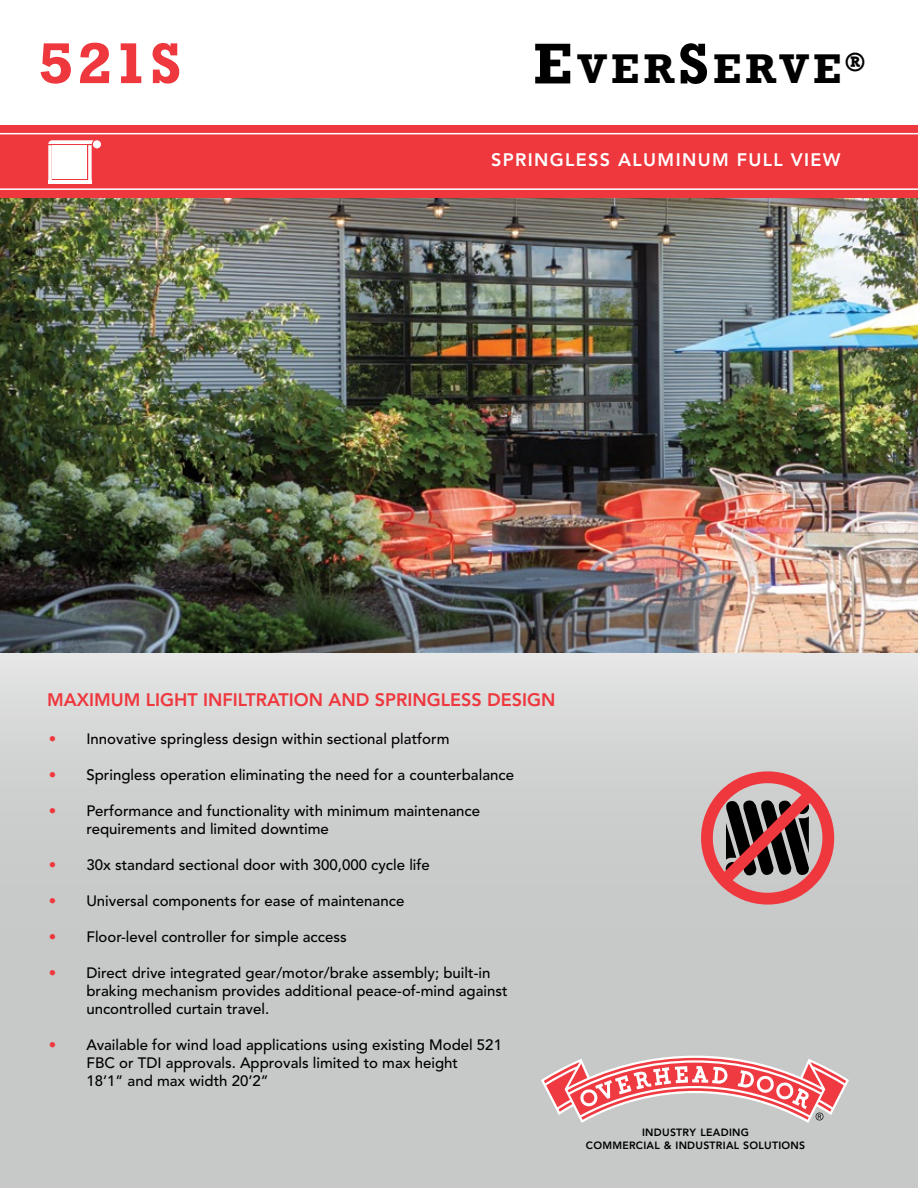
<style>
.page{position:relative;width:918px;height:1188px;background:#fff}
.page>*{position:absolute;margin:0;border:0;box-sizing:border-box;transform-origin:0 0}
.t1{font:700 54px "Rockwell";color:#ef373e}
.t2{font:700 39px "Rockwell";letter-spacing:.105em;color:#000}
.t3{font:800 18px "Avenir LT Std";color:#ef373e}
.t4{font:800 18px "Avenir LT Std";letter-spacing:.075em;color:#fff}
.t5{font:500 15px/18px "Avenir LT Std";color:#000}
.t6{font:800 10.5px/13.5px "Avenir LT Std";letter-spacing:.025em;color:#000;text-align:center}
.s1{font-size:54px}
.s2{color:#ef373e}
</style>
<div class="page">
<div style="left:0;top:594px;width:918px;height:594px;background:linear-gradient(to bottom,#d9dad9,#c2c4c3)"></div>
<img style="left:0;top:197px;width:918px;height:455px">
<div style="left:0;top:125px;width:918px;height:72px;background:#ef373e"></div>
<hr style="left:0;top:188px;width:918px;height:2px;background:#fff">
<hr style="left:0;top:133px;width:918px;height:1px;background:#fff">
<hr style="left:48px;top:180px;width:43px;height:4px;background:#fff">
<div style="left:53px;top:145px;width:34px;height:34px;background:#fff"></div>
<svg style="left:48px;top:145px;width:4px;height:35px"></svg>
<svg style="left:88px;top:145px;width:4px;height:39px"></svg>
<svg style="left:48px;top:140px;width:46px;height:4px"></svg>
<div style="left:93px;top:140px;width:8px;height:8px;background:#fff;border-radius:50%"></div>
<svg style="left:695px;top:765px;width:146px;height:144px;background:#b38283"></svg>
<svg style="left:541px;top:1056px;width:308px;height:67px"></svg>
<h1 class="t1" style="left:39px;top:29px;width:144px">521S</h1>
<h2 class="t2" style="left:533px;top:44px;width:334px"><span class="s1">E</span>VER<span class="s1">S</span>ERVE<sup>®</sup></h2>
<p class="t4" style="left:491px;top:150px;width:351px">SPRINGLESS ALUMINUM FULL VIEW</p>
<p class="t3" style="left:47px;top:690px;width:510px">MAXIMUM LIGHT INFILTRATION AND SPRINGLESS DESIGN</p>
<p class="t5" style="left:49px;top:730px;width:402px"><span class="s2">•</span> Innovative springless design within sectional platform</p>
<p class="t5" style="left:49px;top:766px;width:467px"><span class="s2">•</span> Springless operation eliminating the need for a counterbalance</p>
<p class="t5" style="left:86px;top:802px;width:395px;text-indent:-38px"><span class="s2">•</span> Performance and functionality with minimum maintenance requirements and limited downtime</p>
<p class="t5" style="left:49px;top:856px;width:382px"><span class="s2">•</span> 30x standard sectional door with 300,000 cycle life</p>
<p class="t5" style="left:49px;top:892px;width:357px"><span class="s2">•</span> Universal components for ease of maintenance</p>
<p class="t5" style="left:49px;top:928px;width:299px"><span class="s2">•</span> Floor-level controller for simple access</p>
<p class="t5" style="left:86px;top:964px;width:423px;text-indent:-38px"><span class="s2">•</span> Direct drive integrated gear/motor/brake assembly; built-in braking mechanism provides additional peace-of-mind against uncontrolled curtain travel.</p>
<p class="t5" style="left:86px;top:1036px;width:417px;text-indent:-38px"><span class="s2">•</span> Available for wind load applications using existing Model 521<br>FBC or TDI approvals. Approvals limited to max height<br>18’1” and max width 20’2”</p>
<p class="t6" style="left:586px;top:1125px;width:221px">INDUSTRY LEADING<br>COMMERCIAL &amp; INDUSTRIAL SOLUTIONS</p>
</div>
